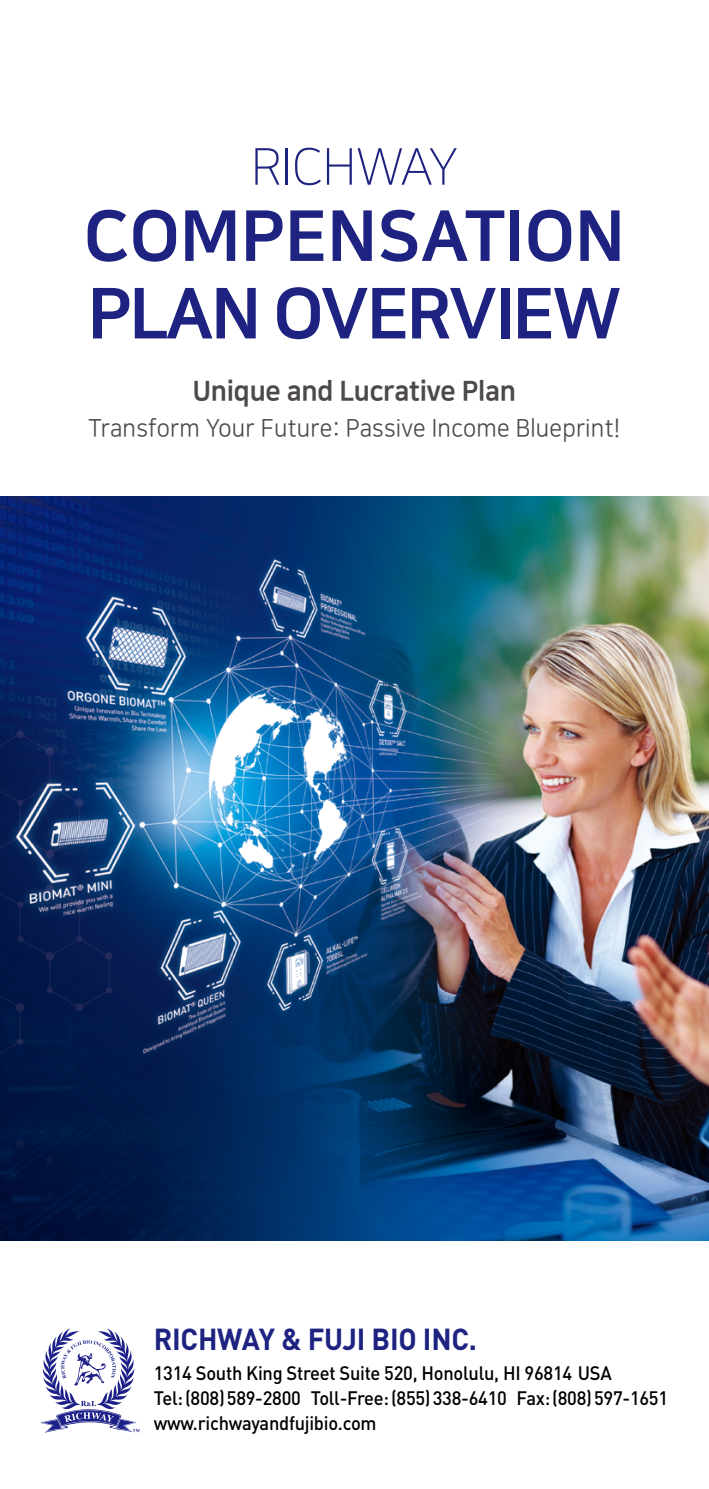
<style>
.page{position:relative;width:709px;height:1489px;background:#fff}
.page>*{position:absolute;margin:0;border:0;box-sizing:border-box;transform-origin:0 0}
.t1{font:70px/77.5px "Nanum Square EB";letter-spacing:-.04em;color:#1e2381}
.t2{font:50.5px "Nanum Square L";letter-spacing:-.01em;color:#1e2381}
.t3{font:700 30px "DIN";letter-spacing:-.01em;color:#1e2381;scale:.95 1}
.t4{font:27.5px "Nanum Square EB";letter-spacing:-.01em;color:#4c4948;scale:.95 1}
.t5{font:24.5px "Nanum Square R";letter-spacing:.01em;color:#4c4948;scale:.95 1}
.t6{font:500 19.25px/25px "DIN";letter-spacing:-.015em;color:#000;scale:.95 1}
</style>
<div class="page">
<svg style="left:40px;top:1328px;width:100px;height:104px"></svg>
<img style="left:0;top:496px;width:709px;height:744px">
<h2 class="t2" style="left:251px;top:141px;width:208px">RICHWAY</h2>
<h1 class="t1" style="left:84px;top:199px;width:543px">COMPENSATION<br>PLAN OVERVIEW</h1>
<h3 class="t4" style="left:193px;top:376px;width:341px">Unique and Lucrative Plan</h3>
<p class="t5" style="left:89px;top:415px;width:561px">Transform Your Future: Passive Income Blueprint!</p>
<h3 class="t3" style="left:154px;top:1318px;width:341px">RICHWAY &amp; FUJI BIO INC.</h3>
<p class="t6" style="left:154px;top:1360px;width:543px">1314 South King Street Suite 520, Honolulu, HI 96814 USA<br>Tel: (808) 589-2800 Toll-Free: (855) 338-6410 Fax: (808) 597-1651 www.richwayandfujibio.com</p>
</div>
